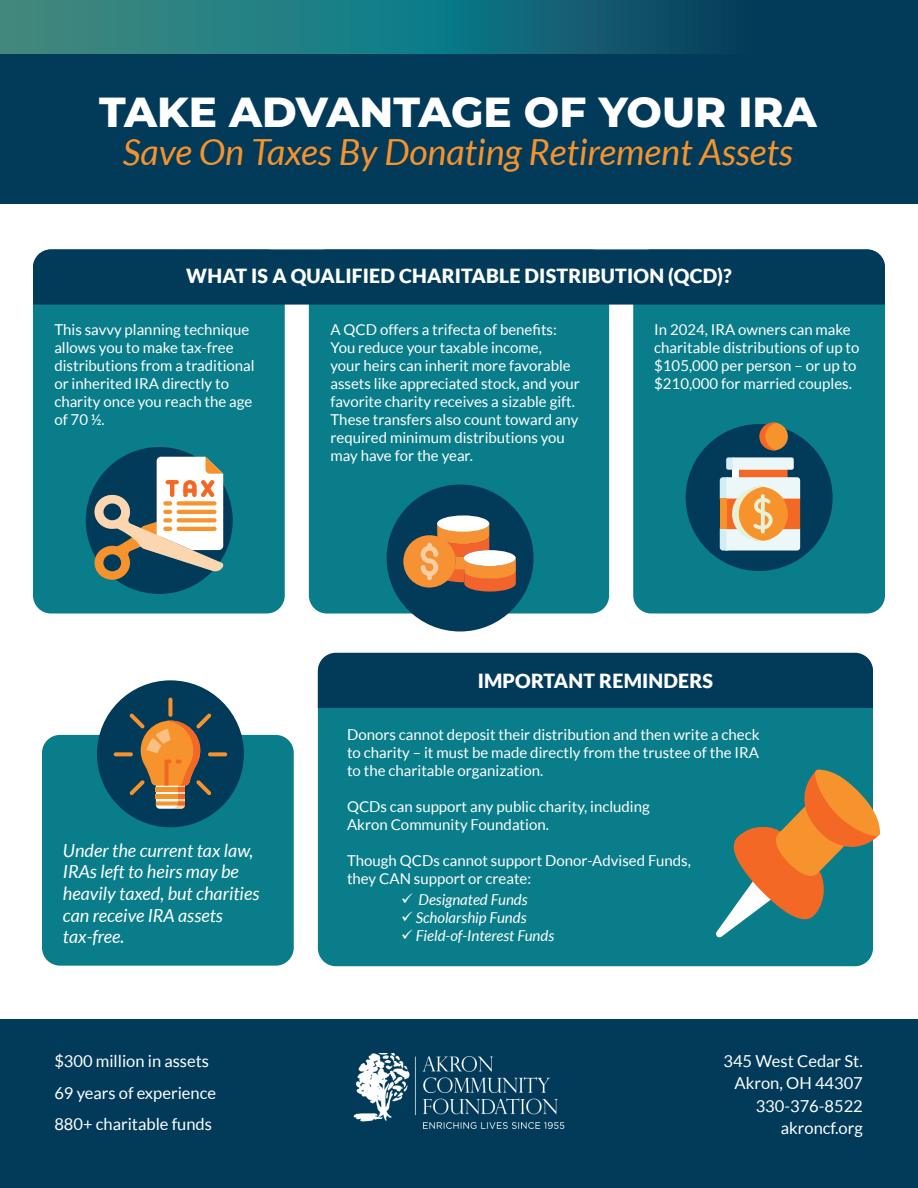
<style>
.page{position:relative;width:918px;height:1188px;background:#fff}
.page>*{position:absolute;margin:0;border:0;box-sizing:border-box;transform-origin:0 0}
.t1{font:800 42px "Montserrat";color:#fff}
.t2{font:italic 36px "Lato";color:#f7932c}
.t3{font:900 19.5px "Lato";letter-spacing:.01em;color:#fff}
.t4{font:italic 18px/21.6px "Lato";color:#fff}
.t5{font:16.5px/22.5px "Lato";color:#fff}
.t6{font:15px/18px "Lato";color:#fff}
.t7{font:italic 15px "Lato";color:#fff}
</style>
<div class="page">
<div style="left:0;top:54px;width:918px;height:150px;background:#023b59"></div>
<div style="left:0;top:1020px;width:918px;height:168px;background:#023b59"></div>
<div style="left:33px;top:249px;width:252px;height:365px;background:#0a7d8a;border-radius:18px"></div>
<div style="left:309px;top:249px;width:300px;height:365px;background:#0a7d8a;border-radius:18px"></div>
<div style="left:633px;top:249px;width:252px;height:365px;background:#0a7d8a;border-radius:18px"></div>
<div style="left:42px;top:735px;width:252px;height:231px;background:#0a7d8a;border-radius:18px"></div>
<div style="left:318px;top:654px;width:555px;height:312px;background:#0a7d8a;border-radius:18px"></div>
<div style="left:33px;top:249px;width:852px;height:56px;background:#023b59"></div>
<div style="left:318px;top:653px;width:555px;height:55px;background:#023b59"></div>
<svg style="left:716px;top:770px;width:164px;height:168px"></svg>
<svg style="left:0;top:0;width:918px;height:54px;background:#186774"></svg>
<img style="left:353px;top:1054px;width:212px;height:75px">
<div style="left:86px;top:447px;width:147px;height:147px;background:#023b59;border-radius:50%"></div>
<svg style="left:93px;top:457px;width:131px;height:124px"></svg>
<div style="left:686px;top:424px;width:147px;height:147px;background:#023b59;border-radius:50%"></div>
<svg style="left:759px;top:423px;width:29px;height:27px"></svg>
<svg style="left:720px;top:457px;width:80px;height:94px;background:#e1bf9d"></svg>
<div style="left:97px;top:680px;width:147px;height:147px;background:#023b59;border-radius:50%"></div>
<svg style="left:168px;top:698px;width:4px;height:19px"></svg>
<svg style="left:114px;top:752px;width:19px;height:4px"></svg>
<svg style="left:208px;top:752px;width:19px;height:4px"></svg>
<svg style="left:130px;top:713px;width:81px;height:96px"></svg>
<div style="left:387px;top:485px;width:147px;height:146px;background:#023b59;border-radius:50%"></div>
<svg style="left:403px;top:515px;width:113px;height:77px"></svg>
<h1 class="t1" style="left:99px;top:82px;width:719px">TAKE ADVANTAGE OF YOUR IRA</h1>
<h2 class="t2" style="left:123px;top:132px;width:671px">Save On Taxes By Donating Retirement Assets</h2>
<h3 class="t3" style="left:186px;top:264px;width:547px">WHAT IS A QUALIFIED CHARITABLE DISTRIBUTION (QCD)?</h3>
<p class="t6" style="left:54px;top:320px;width:202px">This savvy planning technique allows you to make tax-free distributions from a traditional or inherited IRA directly to charity once you reach the age of 70 ½.</p>
<p class="t6" style="left:330px;top:320px;width:251px">A QCD offers a trifecta of benefits:<br>You reduce your taxable income,<br>your heirs can inherit more favorable assets like appreciated stock, and your favorite charity receives a sizable gift.<br>These transfers also count toward any required minimum distributions you may have for the year.</p>
<p class="t6" style="left:654px;top:320px;width:207px">In 2024, IRA owners can make charitable distributions of up to $105,000 per person – or up to $210,000 for married couples.</p>
<p class="t4" style="left:63px;top:840px;width:198px">Under the current tax law,<br>IRAs left to heirs may be heavily taxed, but charities can receive IRA assets tax-free.</p>
<h3 class="t3" style="left:478px;top:670px;width:237px">IMPORTANT REMINDERS</h3>
<p class="t6" style="left:347px;top:726px;width:414px;text-align:justify">Donors cannot deposit their distribution and then write a check to charity – it must be made directly from the trustee of the IRA to the charitable organization.</p>
<p class="t6" style="left:347px;top:798px;width:304px">QCDs can support any public charity, including<br>Akron Community Foundation.</p>
<p class="t6" style="left:347px;top:852px;width:345px">Though QCDs cannot support Donor-Advised Funds, they CAN support or create:</p>
<p class="t7" style="left:401px;top:892px;width:128px">✓ Designated Funds</p>
<p class="t7" style="left:401px;top:910px;width:127px">✓ Scholarship Funds</p>
<p class="t7" style="left:401px;top:928px;width:155px">✓ Field-of-Interest Funds</p>
<p class="t5" style="left:54px;top:1045px;width:163px;line-height:31.8px">$300 million in assets<br>69 years of experience<br>880+ charitable funds</p>
<p class="t5" style="left:724px;top:1049px;width:141px;text-align:right">345 West Cedar St.<br>Akron, OH 44307<br>330-376-8522 akroncf.org</p>
</div>
